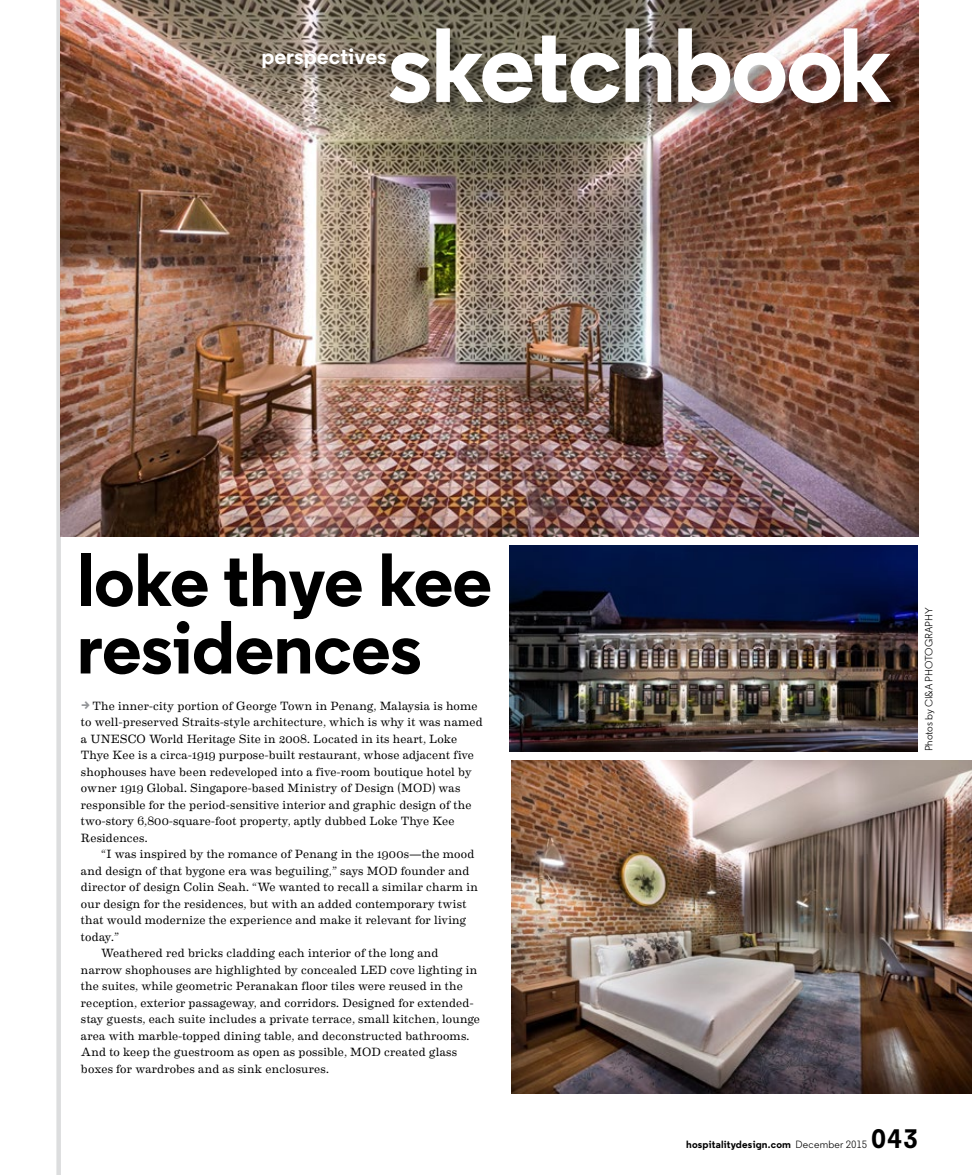
<style>
.page{position:relative;width:972px;height:1175px;background:#fff}
.page>*{position:absolute;margin:0;border:0;box-sizing:border-box;transform-origin:0 0}
.t1{font:700 105px "Regular";letter-spacing:-.02em;color:#fff}
.t2{font:700 75px/67.5px "Regular";letter-spacing:-.01em;color:#000}
.t3{font:700 26.7px "Regular";color:#000}
.t4{font:700 22.5px "Regular";color:#fff}
.t5{font:12px/16.5px "Eames Century Modern";letter-spacing:.015em;color:#000}
.t6{font:700 10.5px "Regular";letter-spacing:.02em;color:#000}
.t7{font:10.5px "Regular";color:#000}
.s1{font-family:"Regular";font-weight:700;font-size:13.5px;color:#939598}
.s2{font-weight:400}
</style>
<div class="page">
<div style="left:56px;top:0;width:5px;height:1174px;background:#dcddde"></div>
<img style="left:61px;top:0;width:857px;height:537px">
<img style="left:510px;top:545px;width:408px;height:206px">
<div style="left:264px;top:50px;width:139px;height:35px;background:#000;opacity:.4"></div>
<div style="left:392px;top:30px;width:516px;height:90px;background:#000;opacity:.4"></div>
<img style="left:512px;top:760px;width:460px;height:334px">
<h1 class="t1" style="left:387px;top:-1px;width:505px">sketchbook</h1>
<h3 class="t4" style="left:261px;top:42px;width:127px">perspectives</h3>
<h2 class="t2" style="left:76px;top:545px;width:417px">loke thye kee residences</h2>
<p class="t5" style="left:81px;top:696px;width:403px"><span class="s1">&gt;</span> The inner-city portion of George Town in Penang, Malaysia is home to well-preserved Straits-style architecture, which is why it was named a UNESCO World Heritage Site in 2008. Located in its heart, Loke Thye Kee is a circa-1919 purpose-built restaurant, whose adjacent five shophouses have been redeveloped into a five-room boutique hotel by owner 1919 Global. Singapore-based Ministry of Design (MOD) was responsible for the period-sensitive interior and graphic design of the two-story 6,800-square-foot property, aptly dubbed Loke Thye Kee Residences.</p>
<p class="t5" style="left:101px;top:845px;width:375px">“I was inspired by the romance of Penang in the 1900s—the mood</p>
<p class="t5" style="left:81px;top:861px;width:390px">and design of that bygone era was beguiling,” says MOD founder and</p>
<p class="t5" style="left:81px;top:878px;width:399px">director of design Colin Seah. “We wanted to recall a similar charm in</p>
<p class="t5" style="left:81px;top:894px;width:387px">our design for the residences, but with an added contemporary twist</p>
<p class="t5" style="left:81px;top:911px;width:387px">that would modernize the experience and make it relevant for living</p>
<p class="t5" style="left:81px;top:927px;width:40px">today.”</p>
<p class="t5" style="left:101px;top:944px;width:339px">Weathered red bricks cladding each interior of the long and</p>
<p class="t5" style="left:81px;top:960px;width:398px">narrow shophouses are highlighted by concealed LED cove lighting in</p>
<p class="t5" style="left:81px;top:977px;width:383px">the suites, while geometric Peranakan floor tiles were reused in the</p>
<p class="t5" style="left:81px;top:993px;width:394px">reception, exterior passageway, and corridors. Designed for extended-</p>
<p class="t5" style="left:81px;top:1010px;width:401px">stay guests, each suite includes a private terrace, small kitchen, lounge</p>
<p class="t5" style="left:81px;top:1026px;width:390px">area with marble-topped dining table, and deconstructed bathrooms.</p>
<p class="t5" style="left:81px;top:1043px;width:378px">And to keep the guestroom as open as possible, MOD created glass</p>
<p class="t5" style="left:81px;top:1059px;width:249px">boxes for wardrobes and as sink enclosures.</p>
<p class="t7" style="left:922px;top:751px;width:145px;rotate:-90deg">Photos by CI&amp;A photography</p>
<p class="t6" style="left:686px;top:1137px;width:182px">hospitalitydesign.com <span class="s2">December 2015</span></p>
<h3 class="t3" style="left:872px;top:1121px;width:48px">043</h3>
</div>
